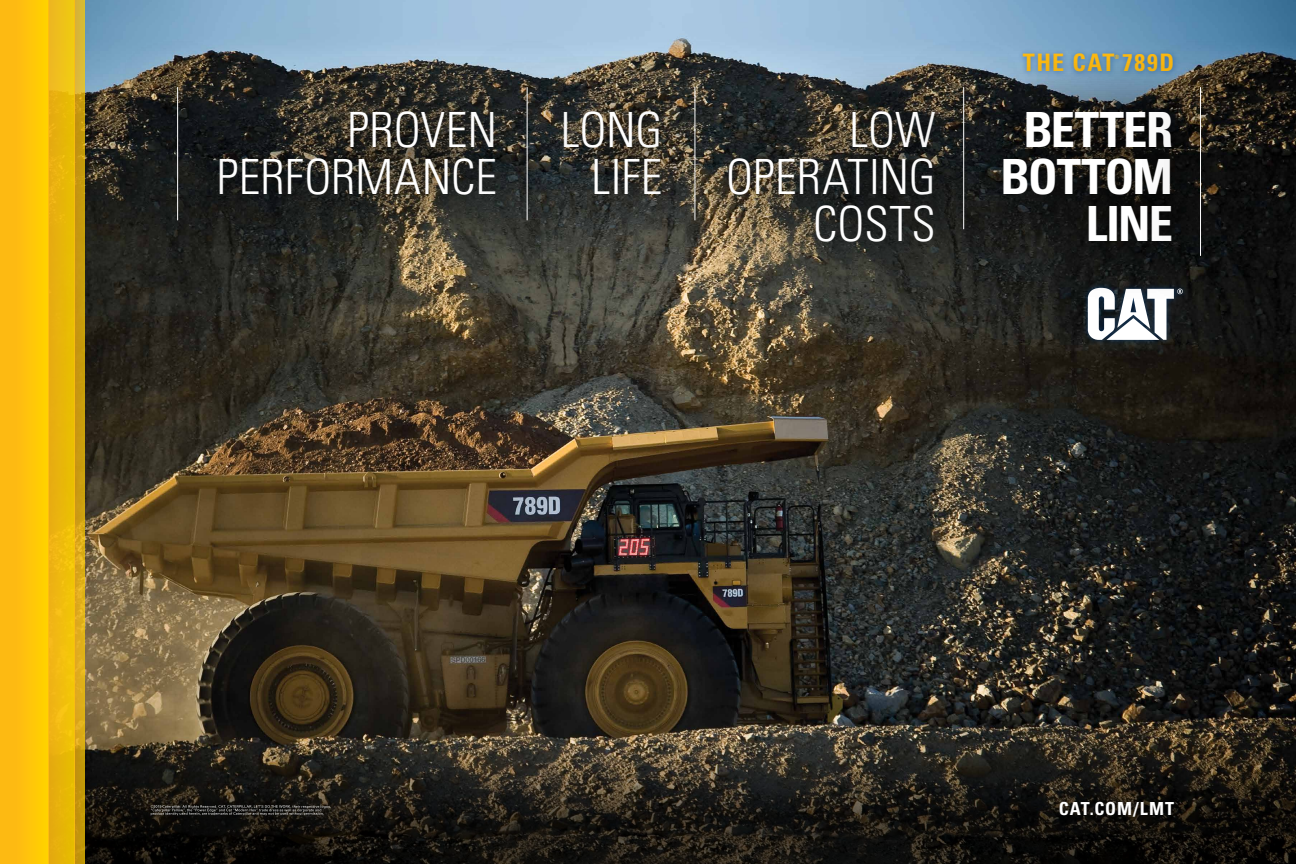
<style>
.page{position:relative;width:1296px;height:864px;background:#fff}
.page>*{position:absolute;margin:0;border:0;box-sizing:border-box;transform-origin:0 0}
.t1{font:300 condensed 48.5px/47px "Univers LT Std";color:#fff;text-align:right}
.t2{font:700 condensed 48.5px/47px "Univers LT Std";letter-spacing:-.025em;color:#fff;text-align:right}
.t3{font:700 condensed 24.1px "Univers LT Std";letter-spacing:.065em;color:#fdba12}
.t4{font:700 condensed 18px "Univers LT Std";letter-spacing:.055em;color:#fff}
.t5{font:700 condensed 5.9px "Univers LT Std";color:#fdba12}
</style>
<div class="page">
<img style="left:85px;top:0;width:1211px;height:671px">
<svg style="left:85px;top:671px;width:1211px;height:193px;background:#2c261c"></svg>
<div style="left:0;top:0;width:48px;height:864px;background:linear-gradient(to right,#fdb417,#ffd001)"></div>
<svg style="left:48px;top:0;width:27px;height:864px;background:#ebb80c"></svg>
<svg style="left:75px;top:0;width:10px;height:864px;background:#cea116"></svg>
<div style="left:1017px;top:48px;width:162px;height:30px;background:#034a9c;opacity:.5"></div>
<div style="left:1054px;top:796px;width:126px;height:27px;background:#000;opacity:.5"></div>
<div style="left:1082px;top:282px;width:107px;height:64px;background:#034a9c;opacity:.5"></div>
<svg style="left:1088px;top:299px;width:95px;height:41px"></svg>
<div style="left:146px;top:801px;width:189px;height:18px;background:#000;opacity:.75"></div>
<svg style="left:151px;top:805px;width:180px;height:10px;background:#3d3c39"></svg>
<svg style="left:586px;top:56px;width:50px;height:195px;background:#434038"></svg>
<svg style="left:236px;top:55px;width:233px;height:196px;background:#36352f"></svg>
<svg style="left:636px;top:40px;width:117px;height:228px;background:#575751"></svg>
<svg style="left:469px;top:40px;width:117px;height:228px;background:#434848"></svg>
<hr style="left:527px;top:87px;width:1px;height:133px;background:#fff">
<svg style="left:119px;top:40px;width:117px;height:228px;background:#2b2f2e"></svg>
<hr style="left:177px;top:87px;width:1px;height:133px;background:#fff">
<svg style="left:673px;top:56px;width:274px;height:242px;background:#48463e"></svg>
<svg style="left:905px;top:40px;width:117px;height:237px;background:#3e4446"></svg>
<svg style="left:947px;top:54px;width:195px;height:245px;background:#282e31"></svg>
<svg style="left:1142px;top:40px;width:117px;height:263px;background:#232727"></svg>
<hr style="left:1200px;top:87px;width:1px;height:169px;background:#fff">
<p class="t3" style="left:1023px;top:48px;width:153px">THE CAT 789D</p>
<p class="t5" style="left:1115px;top:53px;width:6px">®</p>
<p class="t1" style="left:217px;top:107px;width:282px">PROVEN<br>PERFORMANCE</p>
<p class="t1" style="left:726px;top:107px;width:211px">LOW<br>OPERATING<br>COSTS</p>
<p class="t2" style="left:1001px;top:106px;width:174px">BETTER<br>BOTTOM<br>LINE</p>
<p class="t1" style="left:561px;top:107px;width:103px">LONG<br>LIFE</p>
<p class="t4" style="left:1059px;top:798px;width:117px">CAT.COM/LMT</p>
</div>
